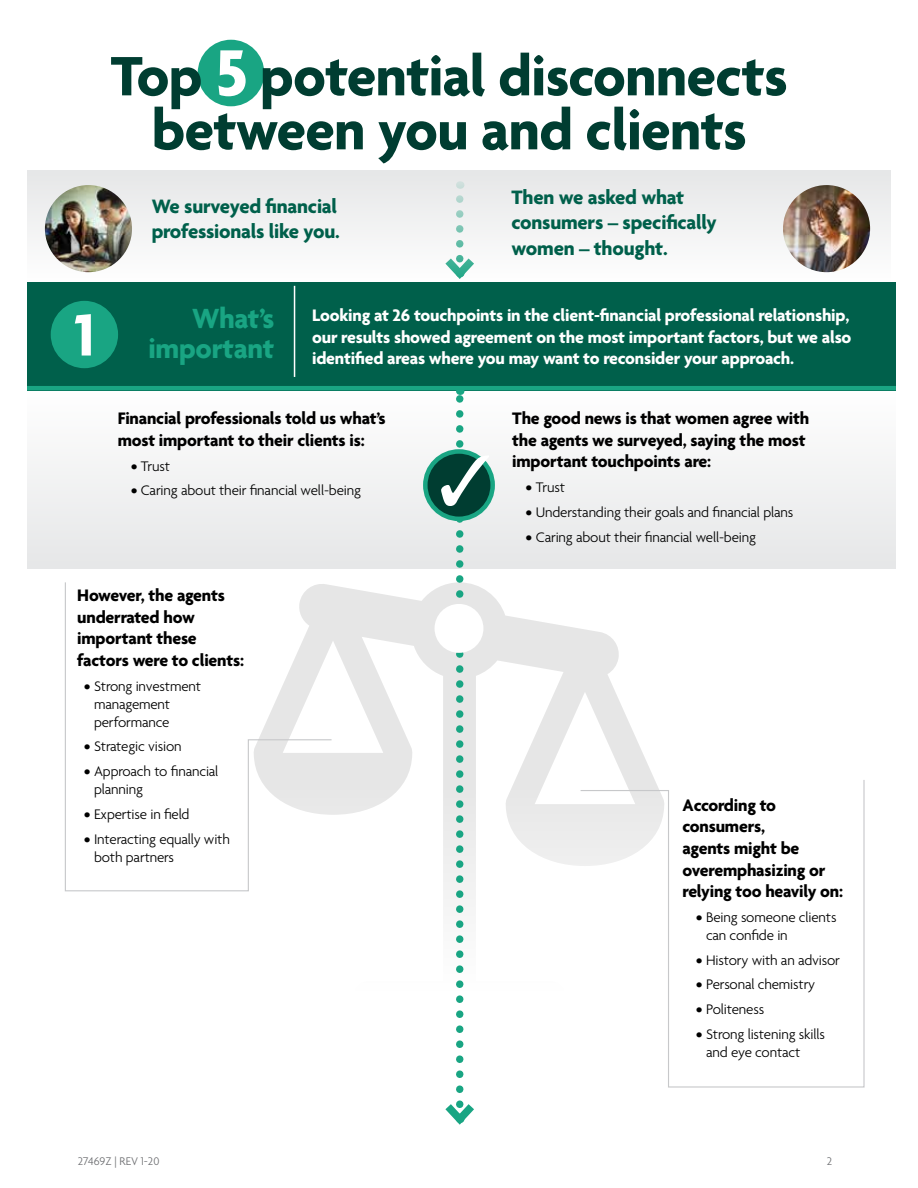
<style>
.page{position:relative;width:918px;height:1188px;background:#fff}
.page>*{position:absolute;margin:0;border:0;box-sizing:border-box;transform-origin:0 0}
.t1{font:700 63.9px "Agenda";color:#fff}
.t2{font:700 60px/54px "Agenda";letter-spacing:-.01em;color:#003d31;text-align:center}
.t3{font:700 30px/30px "Agenda";letter-spacing:-.01em;color:#19a583;text-align:right}
.t4{font:700 21px/25.2px "Agenda";letter-spacing:-.01em;color:#00604b}
.t5{font:700 18px/21.6px "Agenda";letter-spacing:-.01em;color:#000}
.t6{font:700 18px/21.6px "Agenda";letter-spacing:-.01em;color:#fff;text-align:justify}
.t7{font:300 15px/18px "Agenda";letter-spacing:-.01em;color:#000}
.t8{font:300 12px "Agenda";color:#6d6e71}
.s1{font-size:70.5px;color:#fff}
.s2{font-weight:700}
</style>
<div class="page">
<svg style="left:333px;top:585px;width:321px;height:281px"></svg>
<div style="left:27px;top:390px;width:869px;height:179px;background:#f2f2f3"></div>
<div style="left:27px;top:282px;width:869px;height:108px;background:#00604b"></div>
<div style="left:198px;top:40px;width:66px;height:66px;background:#19a583;border-radius:50%"></div>
<div style="left:51px;top:301px;width:67px;height:67px;background:#19a583;border-radius:50%"></div>
<hr style="left:27px;top:386px;width:869px;height:4px;background:#19a583">
<hr style="left:294px;top:286px;width:1px;height:91px;background:#fff">
<svg style="left:425px;top:451px;width:68px;height:68px"></svg>
<div style="left:423px;top:449px;width:72px;height:72px;border:4px solid #19a583;border-radius:50%"></div>
<div style="left:27px;top:171px;width:864px;height:111px;background:#f2f2f3"></div>
<img style="left:45px;top:185px;width:87px;height:87px;border-radius:44px">
<img style="left:783px;top:185px;width:87px;height:87px;border-radius:44px">
<svg style="left:64px;top:582px;width:269px;height:310px"></svg>
<svg style="left:579px;top:779px;width:286px;height:309px"></svg>
<svg style="left:438px;top:390px;width:51px;height:735px"></svg>
<h2 class="t2" style="left:111px;top:53px;width:679px">Top <span class="s1">5</span> potential disconnects between you and clients</h2>
<h3 class="t4" style="left:152px;top:195px;width:190px">We surveyed financial professionals like you.</h3>
<h3 class="t4" style="left:512px;top:186px;width:207px">Then we asked what consumers – specifically women – thought.</h3>
<h3 class="t3" style="left:149px;top:305px;width:127px">What’s important</h3>
<h1 class="t1" style="left:74px;top:301px;width:21px">1</h1>
<p class="t6" style="left:312px;top:306px;width:541px">Looking at 26 touchpoints in the client-financial professional relationship, our results showed agreement on the most important factors, but we also identified areas where you may want to reconsider your approach.</p>
<p class="t5" style="left:118px;top:409px;width:269px">Financial professionals told us what’s most important to their clients is:</p>
<p class="t7" style="left:131px;top:458px;width:40px"><span class="s2">•</span> Trust</p>
<p class="t7" style="left:131px;top:482px;width:231px"><span class="s2">•</span> Caring about their financial well-being</p>
<p class="t5" style="left:77px;top:586px;width:168px">However, the agents underrated how important these factors were to clients:</p>
<p class="t7" style="left:94px;top:678px;width:109px;text-indent:-10px"><span class="s2">•</span> Strong investment management performance</p>
<p class="t7" style="left:84px;top:739px;width:99px"><span class="s2">•</span> Strategic vision</p>
<p class="t7" style="left:94px;top:763px;width:126px;text-indent:-10px"><span class="s2">•</span> Approach to financial planning</p>
<p class="t7" style="left:84px;top:806px;width:107px"><span class="s2">•</span> Expertise in field</p>
<p class="t7" style="left:94px;top:831px;width:137px;text-indent:-10px"><span class="s2">•</span> Interacting equally with both partners</p>
<p class="t5" style="left:512px;top:409px;width:299px">The good news is that women agree with the agents we surveyed, saying the most important touchpoints are:</p>
<p class="t7" style="left:526px;top:479px;width:41px"><span class="s2">•</span> Trust</p>
<p class="t7" style="left:526px;top:504px;width:269px"><span class="s2">•</span> Understanding their goals and financial plans</p>
<p class="t7" style="left:526px;top:529px;width:232px"><span class="s2">•</span> Caring about their financial well-being</p>
<p class="t5" style="left:683px;top:795px;width:162px">According to consumers,<br>agents might be overemphasizing or relying too heavily on:</p>
<p class="t7" style="left:706px;top:909px;width:132px;text-indent:-10px"><span class="s2">•</span> Being someone clients can confide in</p>
<p class="t7" style="left:696px;top:952px;width:145px"><span class="s2">•</span> History with an advisor</p>
<p class="t7" style="left:696px;top:977px;width:121px"><span class="s2">•</span> Personal chemistry</p>
<p class="t7" style="left:696px;top:1001px;width:70px"><span class="s2">•</span> Politeness</p>
<p class="t7" style="left:706px;top:1026px;width:120px;text-indent:-10px"><span class="s2">•</span> Strong listening skills and eye contact</p>
<p class="t8" style="left:78px;top:1155px;width:83px">27469Z | REV 1-20</p>
<p class="t8" style="left:827px;top:1155px;width:7px">2</p>
</div>
